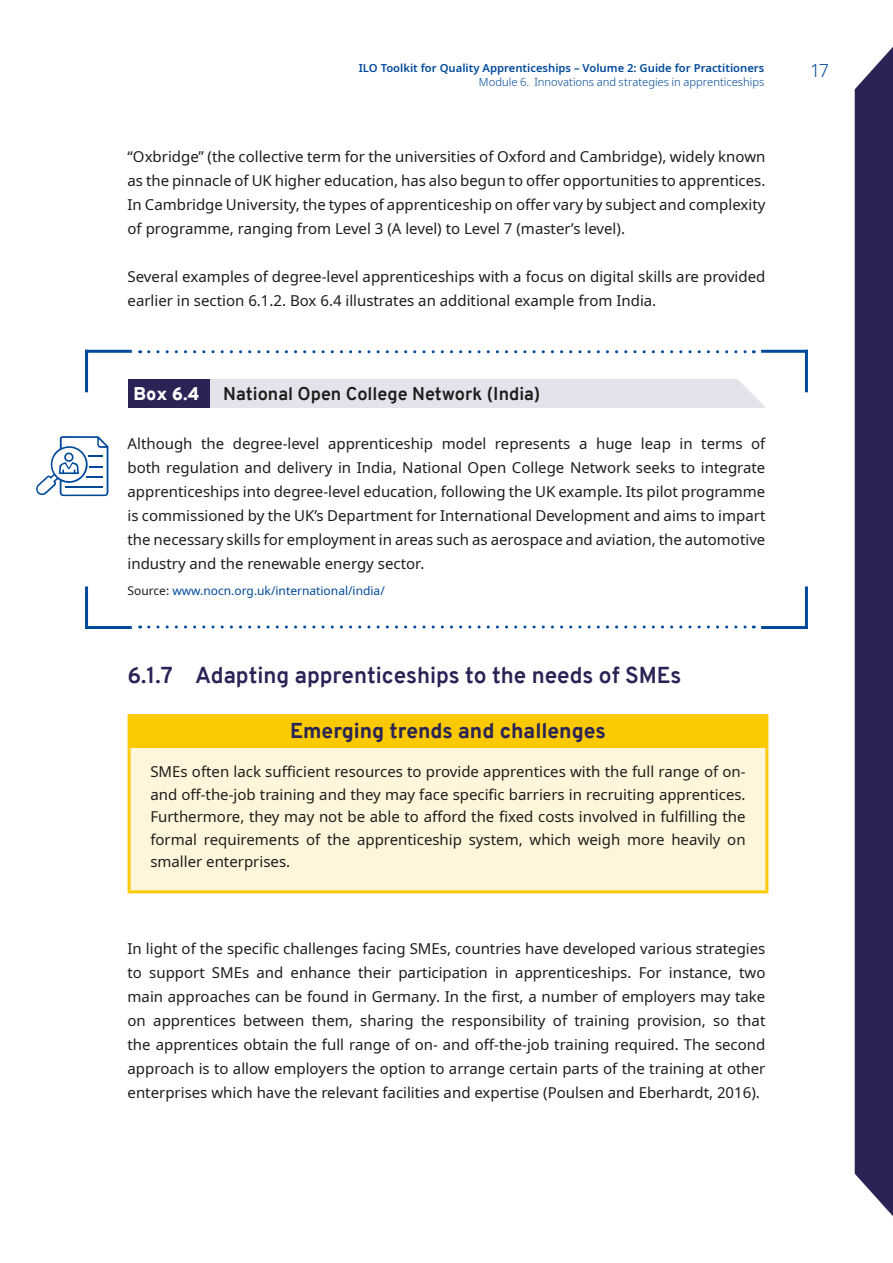
<style>
.page{position:relative;width:893px;height:1263px;background:#fff}
.page>*{position:absolute;margin:0;border:0;box-sizing:border-box;transform-origin:0 0}
.t1{font:700 22.5px "Overpass";color:#292455}
.t2{font:800 21px "Overpass";color:#292455}
.t3{font:700 18px "Overpass";color:#1d1d1b}
.t4{font:900 18px "Overpass";color:#fff}
.t5{font:300 18px "Noto Sans";color:#00499a}
.t6{font:15px/24px "Noto Sans";color:#1d1d1b;text-align:justify}
.t7{font:12px "Noto Sans";color:#00499a}
.t8{font:600 11.25px "Noto Sans";color:#00499a}
.t9{font:300 11.25px "Noto Sans";color:#00499a}
.s1{color:#1d1d1b}
</style>
<div class="page">
<div style="left:855px;top:47px;width:38px;height:1169px;background:#292455"></div>
<div style="left:129px;top:716px;width:638px;height:32px;background:#fbc900"></div>
<div style="left:129px;top:748px;width:638px;height:144px;background:#fff5db"></div>
<hr style="left:128px;top:714px;width:640px;height:3px;background:#fbc900">
<hr style="left:128px;top:717px;width:3px;height:31px;background:#fbc900">
<hr style="left:765px;top:717px;width:3px;height:31px;background:#fbc900">
<hr style="left:128px;top:748px;width:3px;height:142px;background:#fbc900">
<hr style="left:765px;top:748px;width:3px;height:142px;background:#fbc900">
<hr style="left:128px;top:890px;width:640px;height:3px;background:#fbc900">
<svg style="left:36px;top:436px;width:72px;height:60px"></svg>
<div style="left:128px;top:380px;width:82px;height:28px;background:#292455"></div>
<div style="left:210px;top:380px;width:555px;height:28px;background:#e5e2ec"></div>
<svg style="left:149px;top:625px;width:605px;height:3px"></svg>
<hr style="left:85px;top:626px;width:47px;height:3px;background:#00499a">
<hr style="left:85px;top:586px;width:3px;height:43px;background:#00499a">
<hr style="left:761px;top:626px;width:47px;height:3px;background:#00499a">
<hr style="left:805px;top:586px;width:3px;height:43px;background:#00499a">
<svg style="left:149px;top:350px;width:605px;height:3px"></svg>
<hr style="left:85px;top:350px;width:47px;height:3px;background:#00499a">
<hr style="left:85px;top:350px;width:3px;height:42px;background:#00499a">
<hr style="left:761px;top:350px;width:47px;height:3px;background:#00499a">
<hr style="left:805px;top:350px;width:3px;height:42px;background:#00499a">
<svg style="left:737px;top:379px;width:28px;height:27px"></svg>
<p class="t8" style="left:359px;top:60px;width:407px">ILO Toolkit for Quality Apprenticeships – Volume 2: Guide for Practitioners</p>
<p class="t9" style="left:479px;top:74px;width:287px">Module 6. Innovations and strategies in apprenticeships</p>
<p class="t6" style="left:128px;top:145px;width:639px">“Oxbridge” (the collective term for the universities of Oxford and Cambridge), widely known as the pinnacle of UK higher education, has also begun to offer opportunities to apprentices.<br>In Cambridge University, the types of apprenticeship on offer vary by subject and complexity of programme, ranging from Level 3 (A level) to Level 7 (master’s level).</p>
<p class="t6" style="left:128px;top:265px;width:639px">Several examples of degree-level apprenticeships with a focus on digital skills are provided earlier in section 6.1.2. Box 6.4 illustrates an additional example from India.</p>
<p class="t4" style="left:134px;top:381px;width:67px">Box 6.4</p>
<p class="t3" style="left:223px;top:381px;width:319px">National Open College Network (India)</p>
<p class="t6" style="left:128px;top:432px;width:639px">Although the degree-level apprenticeship model represents a huge leap in terms of both regulation and delivery in India, National Open College Network seeks to integrate apprenticeships into degree-level education, following the UK example. Its pilot programme is commissioned by the UK’s Department for International Development and aims to impart the necessary skills for employment in areas such as aerospace and aviation, the automotive industry and the renewable energy sector.</p>
<p class="t7" style="left:128px;top:582px;width:259px"><span class="s1">Source:</span> www.nocn.org.uk/international/india/</p>
<h1 class="t1" style="left:128px;top:659px;width:555px">6.1.7 Adapting apprenticeships to the needs of SMEs</h1>
<h2 class="t2" style="left:290px;top:716px;width:317px">Emerging trends and challenges</h2>
<p class="t6" style="left:150px;top:761px;width:597px;line-height:22.5px">SMEs often lack sufficient resources to provide apprentices with the full range of on&shy;and off-the-job training and they may face specific barriers in recruiting apprentices.<br>Furthermore, they may not be able to afford the fixed costs involved in fulfilling the formal requirements of the apprenticeship system, which weigh more heavily on smaller enterprises.</p>
<p class="t6" style="left:128px;top:937px;width:639px">In light of the specific challenges facing SMEs, countries have developed various strategies to support SMEs and enhance their participation in apprenticeships. For instance, two main approaches can be found in Germany. In the first, a number of employers may take on apprentices between them, sharing the responsibility of training provision, so that the apprentices obtain the full range of on- and off-the-job training required. The second approach is to allow employers the option to arrange certain parts of the training at other enterprises which have the relevant facilities and expertise (Poulsen and Eberhardt, 2016).</p>
<p class="t5" style="left:810px;top:57px;width:21px">17</p>
</div>
